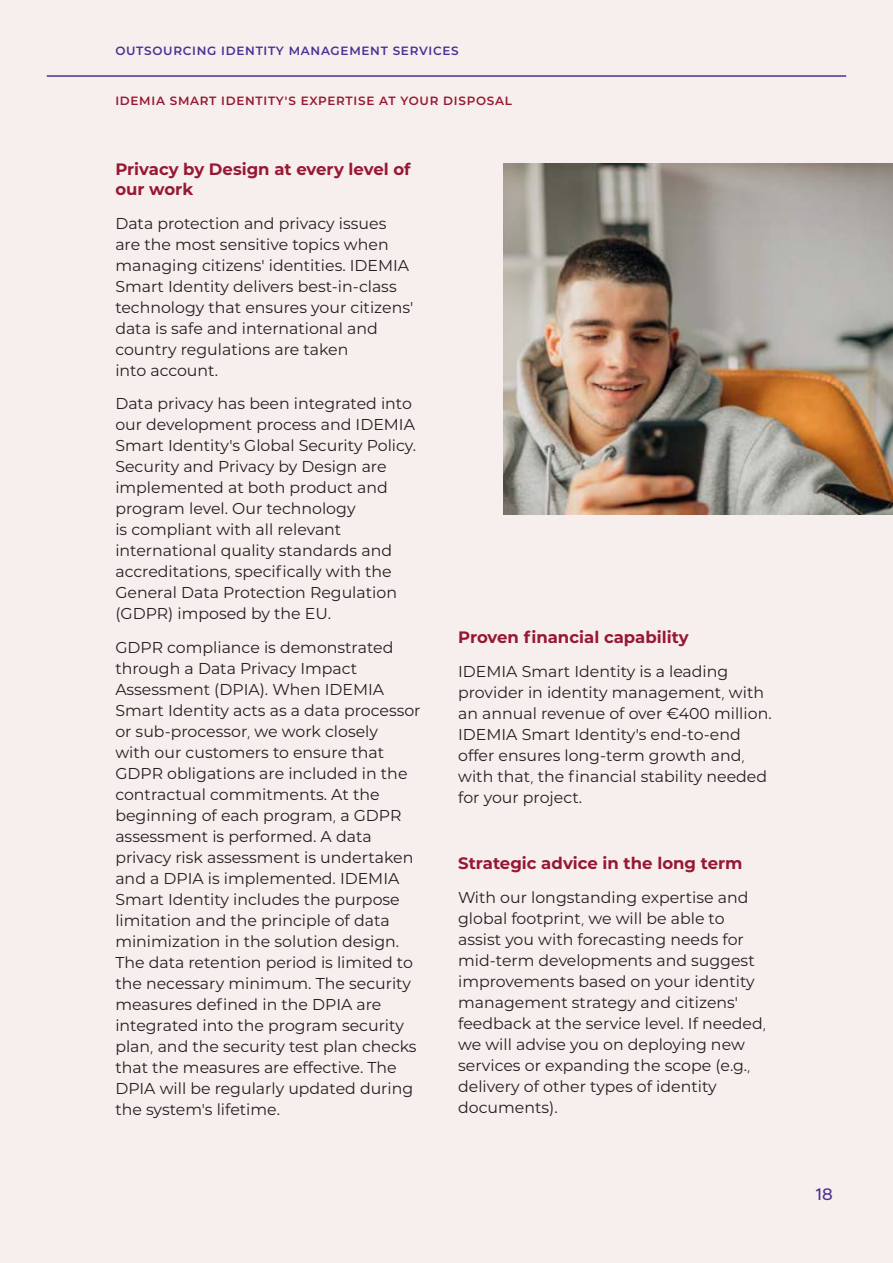
<style>
.page{position:relative;width:893px;height:1263px;background:#f7efed}
.page>*{position:absolute;margin:0;border:0;box-sizing:border-box;transform-origin:0 0}
.Body{font:700 16.5px/19.5px "IDEMIA";color:#971833}
.t1{font:500 16.5px "IDEMIA";color:#4a3093}
.Body-2{font:15.75px/21px "IDEMIA";color:#231f20}
.Running_Header_Sub{font:600 12px "IDEMIA";letter-spacing:.06em;color:#971833}
.t2{font:600 12px "IDEMIA";letter-spacing:.06em;color:#4a3093}
</style>
<div class="page">
<hr style="left:47px;top:75px;width:799px;height:2px;background:#4a3093">
<img style="left:503px;top:164px;width:390px;height:350px">
<p class="t2" style="left:115px;top:42px;width:345px">OUTSOURCING IDENTITY MANAGEMENT SERVICES</p>
<p class="Running_Header_Sub" style="left:115px;top:92px;width:398px">IDEMIA SMART IDENTITY’S EXPERTISE AT YOUR DISPOSAL</p>
<p class="Body" style="left:115px;top:159px;width:297px">Privacy by Design at every level of our work</p>
<p class="Body-2" style="left:115px;top:212px;width:299px">Data protection and privacy issues are the most sensitive topics when managing citizens’ identities. IDEMIA Smart Identity delivers best-in-class technology that ensures your citizens’ data is safe and international and country regulations are taken<br>into account.</p>
<p class="Body-2" style="left:115px;top:393px;width:302px">Data privacy has been integrated into our development process and IDEMIA Smart Identity’s Global Security Policy.<br>Security and Privacy by Design are implemented at both product and program level. Our technology<br>is compliant with all relevant international quality standards and accreditations, specifically with the General Data Protection Regulation (GDPR) imposed by the EU.</p>
<p class="Body-2" style="left:115px;top:636px;width:307px">GDPR compliance is demonstrated through a Data Privacy Impact Assessment (DPIA). When IDEMIA Smart Identity acts as a data processor or sub-processor, we work closely<br>with our customers to ensure that GDPR obligations are included in the contractual commitments. At the beginning of each program, a GDPR assessment is performed. A data privacy risk assessment is undertaken and a DPIA is implemented. IDEMIA Smart Identity includes the purpose limitation and the principle of data minimization in the solution design.<br>The data retention period is limited to the necessary minimum. The security measures defined in the DPIA are integrated into the program security plan, and the security test plan checks that the measures are effective. The DPIA will be regularly updated during the system’s lifetime.</p>
<p class="Body" style="left:458px;top:627px;width:232px">Proven financial capability</p>
<p class="Body-2" style="left:458px;top:660px;width:315px">IDEMIA Smart Identity is a leading provider in identity management, with an annual revenue of over €400 million.<br>IDEMIA Smart Identity’s end-to-end offer ensures long-term growth and, with that, the financial stability needed for your project.</p>
<p class="Body" style="left:458px;top:852px;width:286px">Strategic advice in the long term</p>
<p class="Body-2" style="left:458px;top:886px;width:309px">With our longstanding expertise and global footprint, we will be able to assist you with forecasting needs for mid-term developments and suggest improvements based on your identity management strategy and citizens’ feedback at the service level. If needed, we will advise you on deploying new services or expanding the scope (e.g., delivery of other types of identity documents).</p>
<p class="t1" style="left:816px;top:1183px;width:18px">18</p>
</div>
